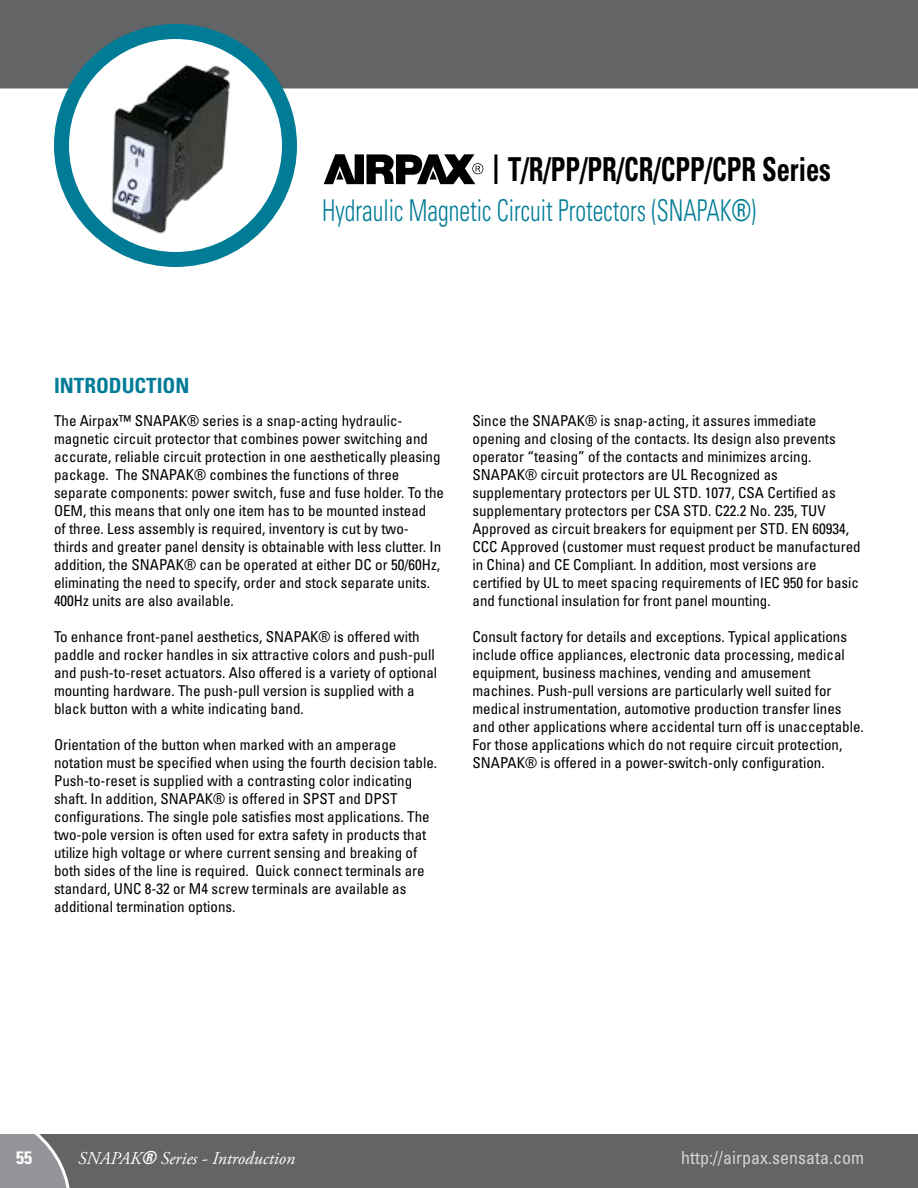
<style>
.page{position:relative;width:918px;height:1188px;background:#fff}
.page>*{position:absolute;margin:0;border:0;box-sizing:border-box;transform-origin:0 0}
.t1{font:700 condensed 33px "Univers";color:#000;scale:.8 1}
.t2{font:300 condensed 30px "Univers";color:#007c97;scale:.8 1}
.t3{font:700 condensed 21px "Univers";color:#007c97}
.t4{font:italic 18px "Adobe Garamond Pro";color:#fff}
.t5{font:condensed 18px "Univers";color:#d1d3d4}
.t6{font:700 condensed 18px "Univers";color:#fff}
.t7{font:condensed 15px/18px "Univers";color:#000}
.s1{font-weight:400}
.s2{font-family:"Univers";font-weight:700;font-stretch:condensed}
</style>
<div class="page">
<div style="left:0;top:0;width:918px;height:93px;background:#636466"></div>
<svg style="left:324px;top:154px;width:159px;height:30px"></svg>
<hr style="left:494px;top:154px;width:3px;height:30px;background:#000">
<div style="left:73px;top:1134px;width:845px;height:54px;background:#636466"></div>
<svg style="left:0;top:1134px;width:73px;height:54px;background:#8e9092"></svg>
<svg style="left:62px;top:32px;width:228px;height:228px"></svg>
<img style="left:103px;top:57px;width:142px;height:192px">
<div style="left:54px;top:24px;width:243px;height:243px;border:15px solid #007c97;border-radius:50%"></div>
<h1 class="t1" style="left:508px;top:149px;width:405px">T/R/PP/PR/CR/CPP/CPR Series</h1>
<h2 class="t2" style="left:322px;top:193px;width:544px">Hydraulic Magnetic Circuit Protectors (SNAPAK<span class="s1">®</span>)</h2>
<h3 class="t3" style="left:54px;top:373px;width:137px">INTRODUCTION</h3>
<p class="t7" style="left:54px;top:411px;width:392px">The Airpax™ SNAPAK® series is a snap-acting hydraulic&shy;magnetic circuit protector that combines power switching and accurate, reliable circuit protection in one aesthetically pleasing package. The SNAPAK® combines the functions of three separate components: power switch, fuse and fuse holder. To the OEM, this means that only one item has to be mounted instead<br>of three. Less assembly is required, inventory is cut by two&shy;thirds and greater panel density is obtainable with less clutter. In addition, the SNAPAK® can be operated at either DC or 50/60Hz, eliminating the need to specify, order and stock separate units.<br>400Hz units are also available.</p>
<p class="t7" style="left:54px;top:627px;width:385px">To enhance front-panel aesthetics, SNAPAK® is offered with paddle and rocker handles in six attractive colors and push-pull and push-to-reset actuators. Also offered is a variety of optional mounting hardware. The push-pull version is supplied with a black button with a white indicating band.</p>
<p class="t7" style="left:54px;top:735px;width:385px">Orientation of the button when marked with an amperage notation must be specified when using the fourth decision table.<br>Push-to-reset is supplied with a contrasting color indicating shaft. In addition, SNAPAK® is offered in SPST and DPST configurations. The single pole satisfies most applications. The two-pole version is often used for extra safety in products that utilize high voltage or where current sensing and breaking of both sides of the line is required. Quick connect terminals are standard, UNC 8-32 or M4 screw terminals are available as additional termination options.</p>
<p class="t7" style="left:472px;top:411px;width:390px">Since the SNAPAK® is snap-acting, it assures immediate opening and closing of the contacts. Its design also prevents operator “teasing” of the contacts and minimizes arcing.<br>SNAPAK® circuit protectors are UL Recognized as supplementary protectors per UL STD. 1077, CSA Certified as supplementary protectors per CSA STD. C22.2 No. 235, TUV Approved as circuit breakers for equipment per STD. EN 60934, CCC Approved (customer must request product be manufactured in China) and CE Compliant. In addition, most versions are certified by UL to meet spacing requirements of IEC 950 for basic and functional insulation for front panel mounting.</p>
<p class="t7" style="left:472px;top:627px;width:393px">Consult factory for details and exceptions. Typical applications include office appliances, electronic data processing, medical equipment, business machines, vending and amusement machines. Push-pull versions are particularly well suited for medical instrumentation, automotive production transfer lines and other applications where accidental turn off is unacceptable.<br>For those applications which do not require circuit protection, SNAPAK® is offered in a power-switch-only configuration.</p>
<p class="t6" style="left:16px;top:1147px;width:17px">55</p>
<p class="t4" style="left:78px;top:1148px;width:219px">SNAPAK<span class="s2">®</span> Series - Introduction</p>
<p class="t5" style="left:681px;top:1146px;width:184px">http://airpax.sensata.com</p>
</div>
